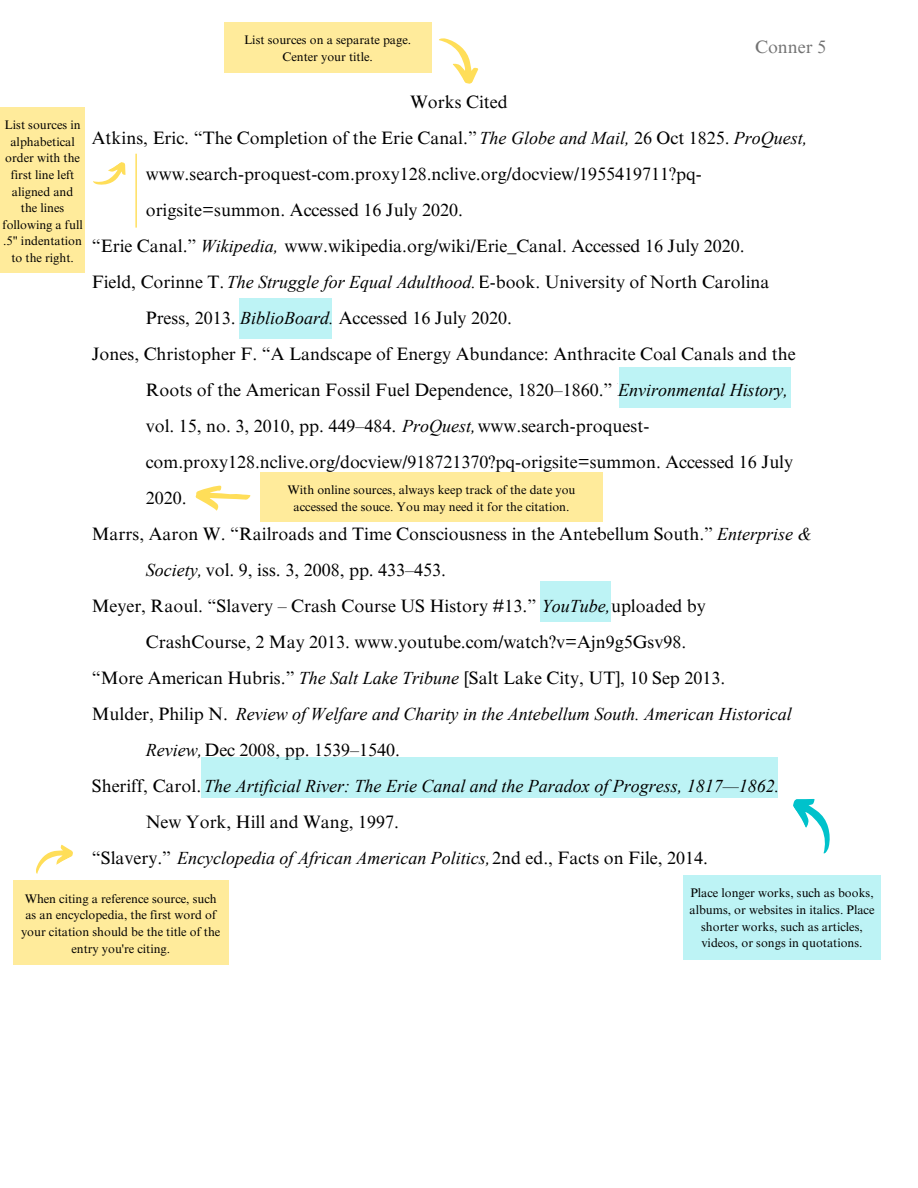
<style>
.page{position:relative;width:918px;height:1188px;background:#fff}
.page>*{position:absolute;margin:0;border:0;box-sizing:border-box;transform-origin:0 0}
.t1{font:18px "Times NR Cyr";color:#000}
.t2{font:italic 18px "Times New Roman";color:#000}
.t3{font:18px "Times NR Cyr";color:#737373}
.t4{font:12.45px/16.6px "Times NR Cyr";color:#000;text-align:center}
.s1{font-family:"Times NR Cyr";font-style:normal}
.s2{font-family:"Times New Roman";font-style:italic}
</style>
<div class="page">
<div style="left:201px;top:758px;width:577px;height:40px;background:#bdf3f5"></div>
<div style="left:240px;top:299px;width:92px;height:40px;background:#bdf3f5"></div>
<div style="left:540px;top:581px;width:71px;height:41px;background:#bdf3f5"></div>
<div style="left:619px;top:368px;width:172px;height:40px;background:#bdf3f5"></div>
<div style="left:224px;top:22px;width:208px;height:50px;background:#ffeb9b"></div>
<svg style="left:439px;top:38px;width:40px;height:46px"></svg>
<div style="left:0;top:107px;width:85px;height:166px;background:#ffeb9b"></div>
<svg style="left:93px;top:154px;width:44px;height:74px"></svg>
<div style="left:13px;top:881px;width:216px;height:84px;background:#ffeb9b"></div>
<svg style="left:36px;top:844px;width:37px;height:30px"></svg>
<div style="left:260px;top:472px;width:343px;height:49px;background:#ffeb9b"></div>
<svg style="left:195px;top:485px;width:56px;height:26px"></svg>
<div style="left:684px;top:875px;width:197px;height:85px;background:#bdf3f5"></div>
<svg style="left:793px;top:799px;width:37px;height:55px"></svg>
<p class="t4" style="left:244px;top:32px;width:169px">List sources on a separate page.<br>Center your title.</p>
<p class="t3" style="left:755px;top:37px;width:73px">Conner 5</p>
<p class="t4" style="left:3px;top:117px;width:82px">List sources in alphabetical order with the first line left aligned and the lines following a full .5" indentation to the right.</p>
<p class="t1" style="left:410px;top:92px;width:99px">Works Cited</p>
<p class="t1" style="left:92px;top:128px;width:506px">Atkins, Eric. “The Completion of the Erie Canal.” he Globe and</p>
<p class="t2" style="left:480px;top:128px;width:329px">The Globe and Mail, <span class="s1">26 Oct 1825.</span> ProQuest,</p>
<p class="t1" style="left:786px;top:128px;width:27px">est,</p>
<p class="t1" style="left:146px;top:164px;width:558px">www.search-proquest-com.proxy128.nclive.org/docview/1955419711?pq-</p>
<p class="t1" style="left:146px;top:200px;width:319px">origsite=summon. Accessed 16 July 2020.</p>
<p class="t1" style="left:92px;top:236px;width:143px">“Erie Canal.” ik</p>
<p class="t1" style="left:261px;top:236px;width:485px">a, www.wikipedia.org/wiki/Erie_Canal. Accessed 16 July 2020.</p>
<p class="t1" style="left:92px;top:272px;width:679px">Field, Corinne T. he Stru gle for Equal Adultho E-book. University of North Carolina</p>
<p class="t2" style="left:146px;top:308px;width:189px"><span class="s1">Press, 2013.</span> BiblioBoard.</p>
<p class="t2" style="left:201px;top:236px;width:79px">Wikipedia,</p>
<p class="t2" style="left:227px;top:272px;width:251px">The Struggle for Equal Adulthood.</p>
<p class="t1" style="left:286px;top:308px;width:227px">Board Accessed 16 July 2020.</p>
<p class="t1" style="left:92px;top:344px;width:705px">Jones, Christopher F. “A Landscape of Energy Abundance: Anthracite Coal Canals and the</p>
<p class="t1" style="left:146px;top:380px;width:644px">Roots of the American Fossil Fuel Dependence, 1820–1860.” <span class="s2">Environmental History,</span></p>
<p class="t1" style="left:670px;top:380px;width:132px">nmental History,</p>
<p class="t1" style="left:146px;top:416px;width:505px">vol. 15, no. 3, 2010, pp. 449–484. <span class="s2">ProQuest,</span>www.search-proquest-</p>
<p class="t1" style="left:146px;top:452px;width:649px">com.proxy128.nclive.org/docview/918721370?pq-origsite=summon. Accessed 16 July</p>
<p class="t1" style="left:146px;top:488px;width:42px">2020.</p>
<p class="t1" style="left:92px;top:524px;width:721px">Marrs, Aaron W. “Railroads and Time Consciousness in the Antebellum South.” <span class="s2">Enterprise &amp;</span></p>
<p class="t4" style="left:288px;top:482px;width:289px">With online sources, always keep track of the date you accessed the souce. You may need it for the citation.</p>
<p class="t1" style="left:740px;top:524px;width:77px">terprise &amp;</p>
<p class="t1" style="left:192px;top:560px;width:255px">y vol. 9, iss. 3, 2008, pp. 433–453.</p>
<p class="t1" style="left:92px;top:596px;width:616px">Meyer, Raoul. “Slavery – Crash Course US History #13.” ouTub uploaded by</p>
<p class="t1" style="left:146px;top:632px;width:542px">CrashCourse, 2 May 2013. www.youtube.com/watch?v=Ajn9g5Gsv98.</p>
<p class="t1" style="left:92px;top:668px;width:635px">“More American Hubris.” he Salt Lake Tribu [Salt Lake City, UT], 10 Sep 2013.</p>
<p class="t1" style="left:92px;top:704px;width:156px">Mulder, Philip N. R</p>
<p class="t1" style="left:314px;top:704px;width:435px">Welfare and Charity in the Antebellum South. American</p>
<p class="t1" style="left:146px;top:740px;width:256px">Histori Dec 2008, pp. 1539–1540.</p>
<p class="t1" style="left:92px;top:776px;width:708px">Sheriff, Carol. he Art ficial River: The Erie Canal and the Parad x of P ogress, 1817–1862.</p>
<p class="t1" style="left:146px;top:812px;width:255px">New York, Hill and Wang, 1997.</p>
<p class="t2" style="left:92px;top:848px;width:400px"><span class="s1">“Slavery.”</span> Encyclopedia of African American Politics,</p>
<p class="t2" style="left:146px;top:560px;width:58px">Society,</p>
<p class="t2" style="left:542px;top:596px;width:70px">YouTube,</p>
<p class="t2" style="left:299px;top:668px;width:162px">The Salt Lake Tribune</p>
<p class="t2" style="left:236px;top:704px;width:557px">Review of Welfare and Charity in the Antebellum South. American Historical</p>
<p class="t2" style="left:146px;top:740px;width:58px">Review,</p>
<p class="t2" style="left:204px;top:776px;width:577px">The Artificial River: The Erie Canal and the Paradox of Progress, 1817—1862.</p>
<p class="t1" style="left:247px;top:848px;width:462px">edia of African American Politi 2nd ed., Facts on File, 2014.</p>
<p class="t4" style="left:21px;top:890px;width:201px">When citing a reference source, such as an encyclopedia, the first word of your citation should be the title of the entry you're citing.</p>
<p class="t4" style="left:689px;top:885px;width:187px">Place longer works, such as books, albums, or websites in italics. Place shorter works, such as articles, videos, or songs in quotations.</p>
</div>
